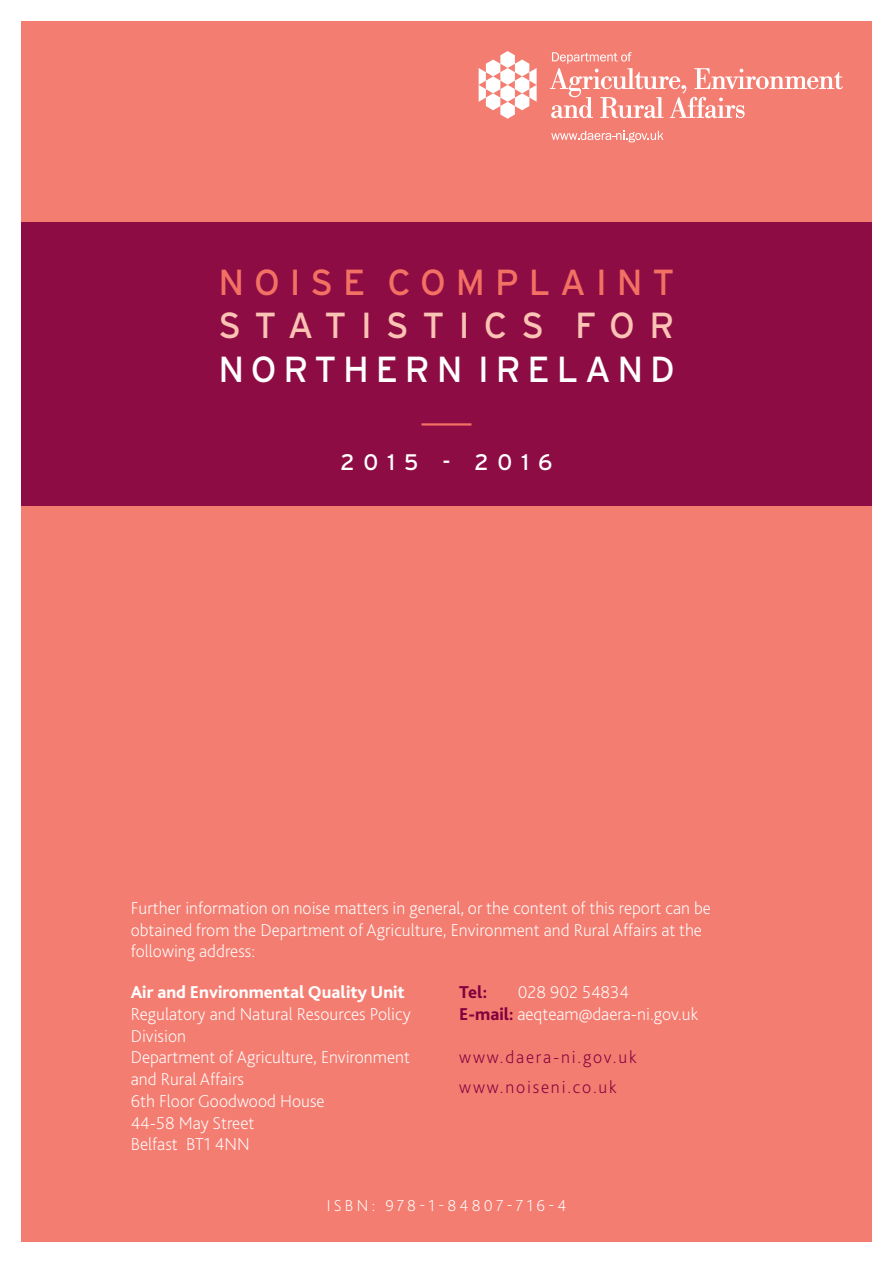
<style>
.page{position:relative;width:893px;height:1263px;background:#fff}
.page>*{position:absolute;margin:0;border:0;box-sizing:border-box;transform-origin:0 0}
.t1{font:36.15px "Interstate";letter-spacing:.185em;color:#fff}
.t2{font:36.15px "Interstate";letter-spacing:.275em;color:#f37163}
.t3{font:36.15px "Interstate";letter-spacing:.385em;color:#fbc3b4}
.t4{font:22.5px "Interstate";letter-spacing:.4em;color:#fff}
.Body{font:200 18px/21.8px "Bliss 2";color:#fff}
.t5{font:200 18px "Bliss 2";letter-spacing:.1em;color:#83003f}
.t6{font:800 18px "Bliss 2";color:#fff}
.t7{font:800 18px "Bliss 2";color:#83003f}
.t8{font:200 16.5px "Bliss 2";letter-spacing:.2em;color:#fff}
.s1{font-weight:800;color:#83003f}
</style>
<div class="page">
<div style="left:21px;top:21px;width:851px;height:1221px;background:#f47d71"></div>
<div style="left:21px;top:222px;width:851px;height:284px;background:#8e0c44"></div>
<hr style="left:421px;top:423px;width:50px;height:3px;background:#f37163">
<svg style="left:479px;top:51px;width:58px;height:68px"></svg>
<svg style="left:551px;top:131px;width:112px;height:11px"></svg>
<svg style="left:550px;top:52px;width:293px;height:66px"></svg>
<p class="t2" style="left:218px;top:262px;width:458px">NOISE COMPLAINT</p>
<p class="t3" style="left:218px;top:305px;width:458px">STATISTICS FOR</p>
<p class="t1" style="left:218px;top:349px;width:458px">NORTHERN IRELAND</p>
<p class="t4" style="left:341px;top:449px;width:213px">2015 - 2016</p>
<p class="Body" style="left:131px;top:897px;width:582px">Further information on noise matters in general, or the content of this report can be obtained from the Department of Agriculture, Environment and Rural Affairs at the following address:</p>
<p class="t6" style="left:131px;top:981px;width:276px">Air and Environmental Quality Unit</p>
<p class="Body" style="left:131px;top:1002px;width:281px">Regulatory and Natural Resources Policy<br>Division</p>
<p class="Body" style="left:131px;top:1046px;width:281px">Department of Agriculture, Environment and Rural Affairs</p>
<p class="Body" style="left:131px;top:1089px;width:195px">6th Floor Goodwood House</p>
<p class="Body" style="left:131px;top:1111px;width:125px">44-58 May Street</p>
<p class="Body" style="left:131px;top:1133px;width:120px">Belfast BT1 4NN</p>
<p class="t7" style="left:459px;top:981px;width:29px">Tel:</p>
<p class="Body" style="left:518px;top:981px;width:113px">028 902 54834</p>
<p class="Body" style="left:459px;top:1002px;width:241px"><span class="s1">E-mail:</span> aeqteam@daera-ni.gov.uk</p>
<p class="t5" style="left:459px;top:1045px;width:179px">www.daera-ni.gov.uk</p>
<p class="t5" style="left:459px;top:1076px;width:159px">www.noiseni.co.uk</p>
<p class="t8" style="left:327px;top:1195px;width:241px">ISBN: 978-1-84807-716-4</p>
</div>
